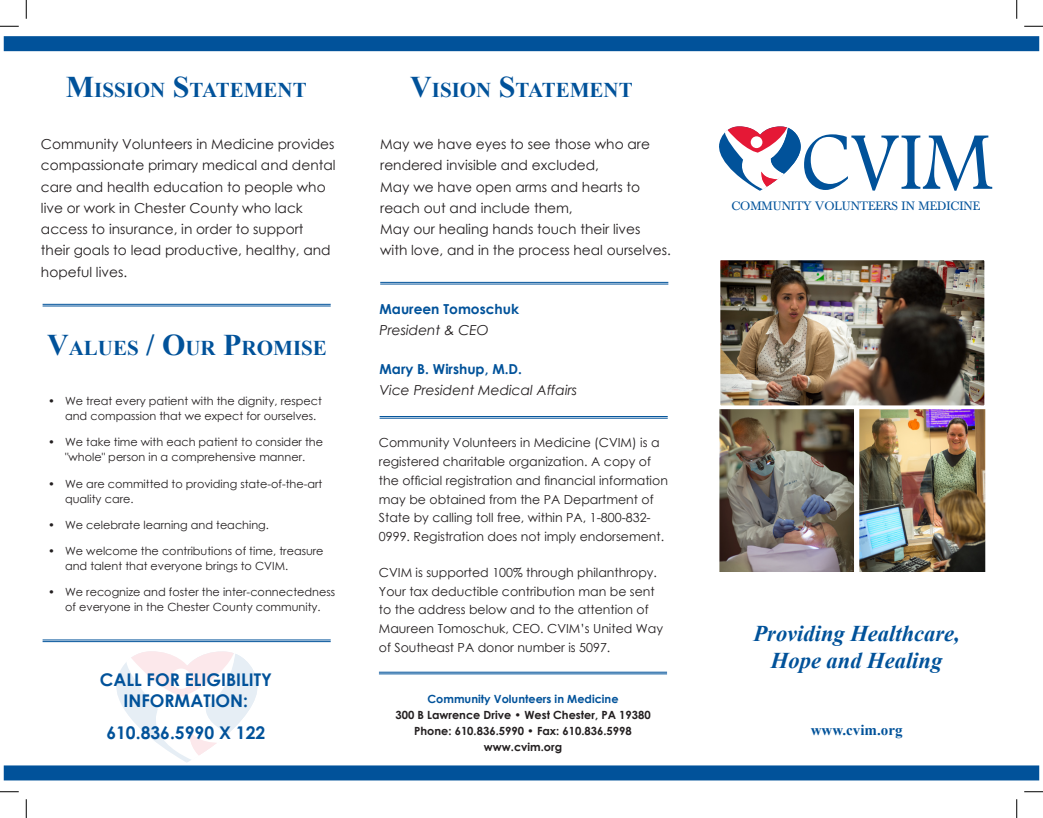
<style>
.page{position:relative;width:1043px;height:818px;background:#fff}
.page>*{position:absolute;margin:0;border:0;box-sizing:border-box;transform-origin:0 0}
.t1{font:85.12px "Footlight MT Light";color:#01529a;scale:.93 1}
.t2{font:italic 700 22.5px "Times New Roman";color:#01529a}
.t3{font:700 21px "Times New Roman";color:#01529a}
.t4{font:700 17.5px "Century Gothic";color:#01529a}
.t5{font:700 15px "Times New Roman";color:#01529a}
.t6{font:13.75px/21.2px "Century Gothic";color:#231f20}
.t7{font:italic 13.75px "Century Gothic";color:#231f20}
.t8{font:700 13.75px "Century Gothic";color:#01529a}
.t9{font:12.75px "Baskerville";color:#01529a}
.t10{font:12.5px/18.8px "Century Gothic";color:#231f20}
.t11{font:11.25px/15px "Century Gothic";color:#231f20}
.t12{font:700 11.25px "Century Gothic";color:#231f20}
.t13{font:700 11.25px "Century Gothic";color:#01529a}
.s1{font-size:30px}
</style>
<div class="page">
<div style="left:4px;top:36px;width:1035px;height:15px;background:#01529a"></div>
<div style="left:4px;top:765px;width:1035px;height:15px;background:#01529a"></div>
<svg style="left:719px;top:126px;width:82px;height:65px"></svg>
<img style="left:720px;top:409px;width:132px;height:161px">
<div style="left:716px;top:405px;width:140px;height:169px;border:3px solid #fff"></div>
<img style="left:860px;top:409px;width:123px;height:161px">
<div style="left:856px;top:405px;width:131px;height:169px;border:3px solid #fff"></div>
<img style="left:721px;top:261px;width:262px;height:143px">
<div style="left:716px;top:256px;width:272px;height:153px;border:4px solid #fff"></div>
<hr style="left:380px;top:282px;width:288px;height:1px;background:#01529a">
<hr style="left:380px;top:283px;width:288px;height:1px;background:#01529a">
<hr style="left:379px;top:416px;width:288px;height:1px;background:#01529a">
<hr style="left:379px;top:418px;width:288px;height:1px;background:#01529a">
<hr style="left:379px;top:671px;width:288px;height:1px;background:#01529a">
<hr style="left:379px;top:673px;width:288px;height:1px;background:#01529a">
<hr style="left:43px;top:304px;width:288px;height:1px;background:#01529a">
<hr style="left:43px;top:305px;width:288px;height:1px;background:#01529a">
<hr style="left:43px;top:639px;width:288px;height:1px;background:#01529a">
<hr style="left:43px;top:641px;width:288px;height:1px;background:#01529a">
<svg style="left:116px;top:651px;width:142px;height:111px"></svg>
<svg style="left:0;top:25px;width:19px;height:2px"></svg>
<svg style="left:1024px;top:25px;width:18px;height:2px"></svg>
<svg style="left:0;top:791px;width:19px;height:1px"></svg>
<svg style="left:1024px;top:791px;width:18px;height:1px"></svg>
<svg style="left:25px;top:0;width:2px;height:19px"></svg>
<svg style="left:25px;top:799px;width:2px;height:19px"></svg>
<svg style="left:1016px;top:0;width:1px;height:19px"></svg>
<svg style="left:1016px;top:799px;width:1px;height:19px"></svg>
<p class="t3" style="left:66px;top:76px;width:242px"><span class="s1">M</span>ISSION <span class="s1">S</span>TATEMENT</p>
<p class="t6" style="left:41px;top:133px;width:296px">Community Volunteers in Medicine provides compassionate primary medical and dental care and health education to people who live or work in Chester County who lack</p>
<p class="t6" style="left:41px;top:218px;width:264px">access to insurance, in order to support</p>
<p class="t6" style="left:41px;top:240px;width:291px">their goals to lead productive, healthy, and</p>
<p class="t6" style="left:41px;top:261px;width:88px">hopeful lives.</p>
<p class="t3" style="left:47px;top:333px;width:281px"><span class="s1">V</span>ALUES <span class="s1">/ O</span>UR <span class="s1">P</span>ROMISE</p>
<p class="t11" style="left:65px;top:393px;width:258px;text-indent:-17px">• We treat every patient with the dignity, respect and compassion that we expect for ourselves.</p>
<p class="t11" style="left:48px;top:434px;width:276px;text-align:center">• We take time with each patient to consider the "whole" person in a comprehensive manner.</p>
<p class="t11" style="left:65px;top:476px;width:259px;text-indent:-17px">• We are committed to providing state-of-the-art quality care.</p>
<p class="t11" style="left:48px;top:517px;width:222px">• We celebrate learning and teaching.</p>
<p class="t11" style="left:65px;top:543px;width:260px;text-indent:-17px">• We welcome the contributions of time, treasure and talent that everyone brings to CVIM.</p>
<p class="t11" style="left:48px;top:584px;width:288px;text-align:center">• We recognize and foster the inter-connectedness of everyone in the Chester County community.</p>
<p class="t4" style="left:100px;top:666px;width:174px">CALL FOR ELIGIBILITY</p>
<p class="t4" style="left:123px;top:687px;width:126px">INFORMATION:</p>
<p class="t4" style="left:106px;top:719px;width:160px">610.836.5990 X 122</p>
<p class="t3" style="left:410px;top:76px;width:224px"><span class="s1">V</span>ISION <span class="s1">S</span>TATEMENT</p>
<p class="t6" style="left:380px;top:133px;width:271px">May we have eyes to see those who are rendered invisible and excluded,</p>
<p class="t6" style="left:380px;top:176px;width:261px">May we have open arms and hearts to reach out and include them,</p>
<p class="t6" style="left:380px;top:218px;width:292px">May our healing hands touch their lives with love, and in the process heal ourselves.</p>
<p class="t8" style="left:379px;top:299px;width:141px">Maureen Tomoschuk</p>
<p class="t7" style="left:379px;top:321px;width:111px">President &amp; CEO</p>
<p class="t8" style="left:379px;top:358px;width:144px">Mary B. Wirshup, M.D.</p>
<p class="t7" style="left:379px;top:380px;width:199px">Vice President Medical Affairs</p>
<p class="t10" style="left:379px;top:433px;width:290px">Community Volunteers in Medicine (CVIM) is a registered charitable organization. A copy of the official registration and financial information may be obtained from the PA Department of State by calling toll free, within PA, 1-800-832- 0999. Registration does not imply endorsement.</p>
<p class="t10" style="left:379px;top:562px;width:286px">CVIM is supported 100% through philanthropy.<br>Your tax deductible contribution man be sent to the address below and to the attention of Maureen Tomoschuk, CEO. CVIM’s United Way of Southeast PA donor number is 5097.</p>
<p class="t13" style="left:427px;top:690px;width:193px">Community Volunteers in Medicine</p>
<p class="t12" style="left:395px;top:706px;width:257px">300 B Lawrence Drive • West Chester, PA 19380</p>
<p class="t12" style="left:414px;top:722px;width:219px">Phone: 610.836.5990 • Fax: 610.836.5998</p>
<p class="t12" style="left:484px;top:738px;width:80px">www.cvim.org</p>
<p class="t1" style="left:801px;top:111px;width:207px">CVIM</p>
<p class="t9" style="left:731px;top:199px;width:250px">COMMUNITY VOLUNTEERS IN MEDICINE</p>
<p class="t2" style="left:753px;top:617px;width:208px">Providing Healthcare,</p>
<p class="t2" style="left:771px;top:644px;width:173px">Hope and Healing</p>
<p class="t5" style="left:810px;top:719px;width:93px">www.cvim.org</p>
</div>
